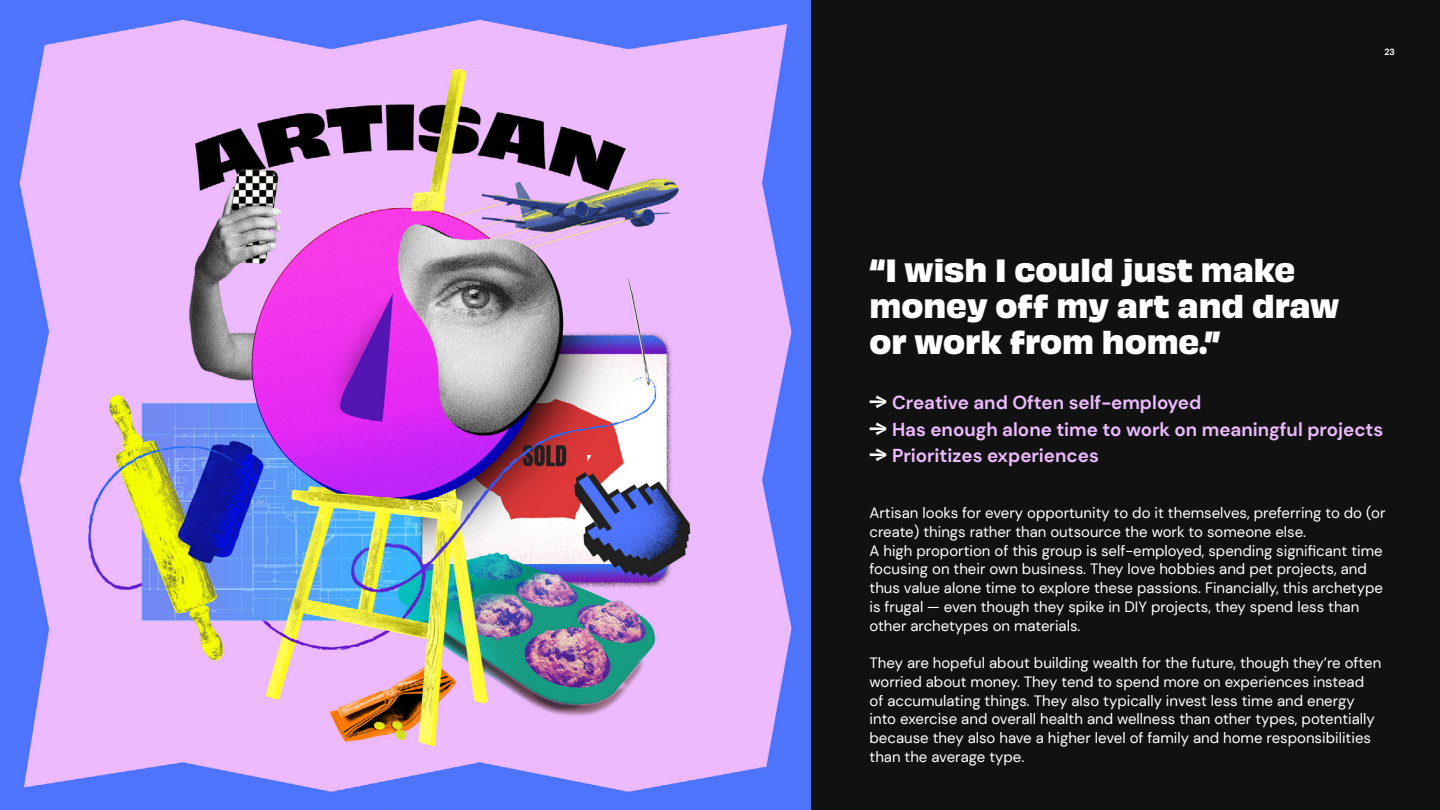
<style>
.page{position:relative;width:1440px;height:810px;background:#111}
.page>*{position:absolute;margin:0;border:0;box-sizing:border-box;transform-origin:0 0}
.t1{font:700 30px/36px "Obviously";color:#fff}
.t2{font:700 18.75px "DM Sans";color:#ecbaff}
.Body_1{font:15px/18.8px "DM Sans";color:#fff}
.t3{font:700 9px "DM Sans";color:#fff}
.s1{font-family:"Obviously Semi";font-weight:400;color:#fff}
</style>
<div class="page">
<img style="left:0;top:0;width:810px;height:810px">
<p class="t3" style="left:1384px;top:46px;width:12px">23</p>
<p class="t1" style="left:870px;top:250px;width:471px">“I wish I could just make money off my art and draw or work from home.”</p>
<p class="t2" style="left:870px;top:391px;width:333px"><span class="s1">→</span> Creative and Often self-employed</p>
<p class="t2" style="left:870px;top:417px;width:515px"><span class="s1">→</span> Has enough alone time to work on meaningful projects</p>
<p class="t2" style="left:870px;top:444px;width:231px"><span class="s1">→</span> Prioritizes experiences</p>
<p class="Body_1" style="left:870px;top:504px;width:517px">Artisan looks for every opportunity to do it themselves, preferring to do (or create) things rather than outsource the work to someone else.<br>A high proportion of this group is self-employed, spending significant time focusing on their own business. They love hobbies and pet projects, and thus value alone time to explore these passions. Financially, this archetype is frugal — even though they spike in DIY projects, they spend less than other archetypes on materials.</p>
<p class="Body_1" style="left:870px;top:654px;width:513px">They are hopeful about building wealth for the future, though they’re often worried about money. They tend to spend more on experiences instead of accumulating things. They also typically invest less time and energy into exercise and overall health and wellness than other types, potentially because they also have a higher level of family and home responsibilities than the average type.</p>
</div>
